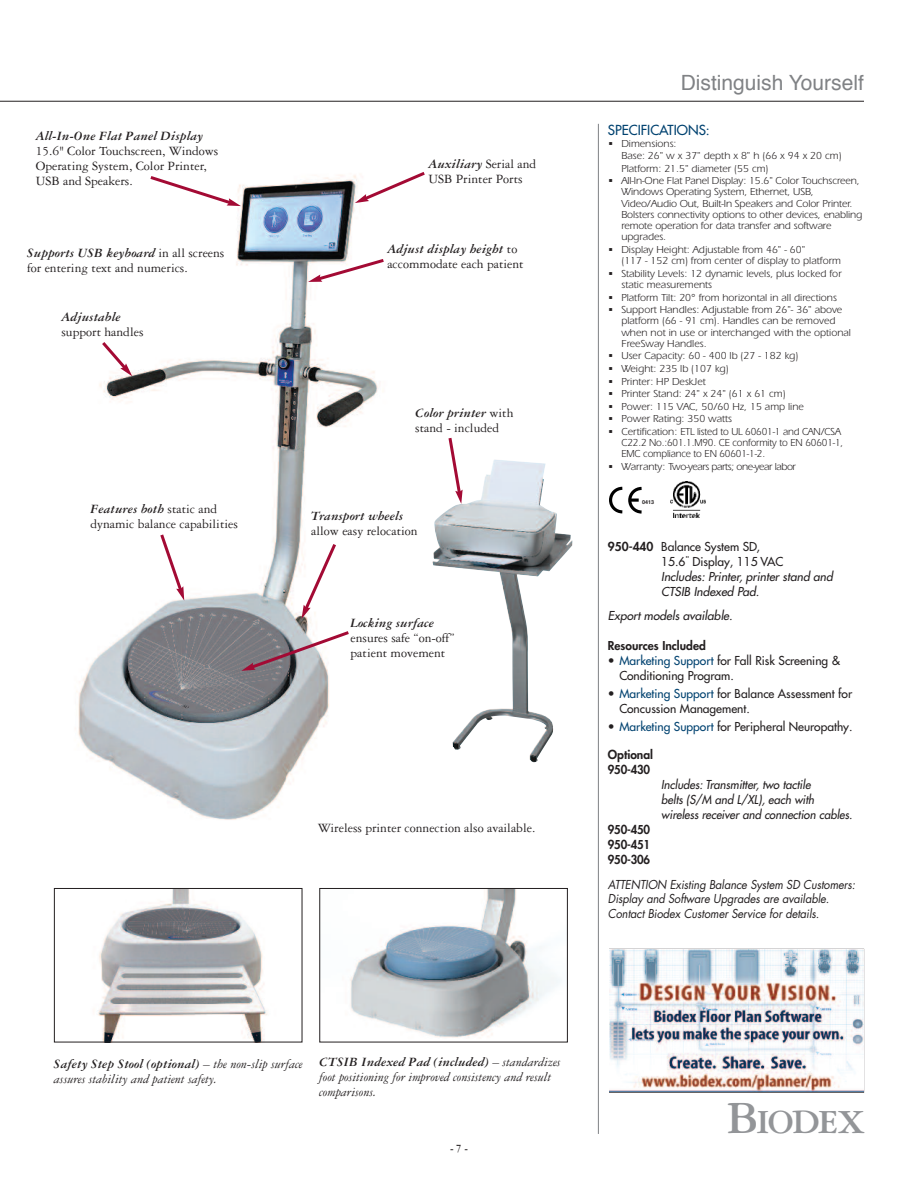
<style>
.page{position:relative;width:918px;height:1188px;background:#fff}
.page>*{position:absolute;margin:0;border:0;box-sizing:border-box;transform-origin:0 0}
.t1{font:700 36px "Garamond Three";letter-spacing:-.05em;color:#939598}
.t2{font:21px "Helvetica";color:#808285}
.t3{font:13.5px/15px "Garamond Three";color:#231f20}
.t4{font:italic 13.5px/15px "Garamond Three";color:#231f20}
.t5{font:italic 700 13.5px "Garamond Three";color:#231f20}
.t6{font:500 13.5px "Futura LT Pro";color:#004270}
.t7{font:500 12px/15px "Futura LT Pro";color:#231f20}
.t8{font:italic 12px/14.2px "Futura Std";letter-spacing:-.01em;color:#231f20;scale:.93 1}
.t9{font:italic 500 12px/15px "Futura LT Pro";color:#231f20}
.t10{font:italic 500 12px/15px "Futura LT Pro";color:#231f20;scale:.95 1}
.t11{font:800 12px/15px "Futura";color:#231f20}
.t12{font:800 12px/15px "Futura";color:#231f20;text-align:justify;scale:.95 1}
.t13{font:700 12px "Garamond Three";color:#231f20;scale:.9 1}
.t14{font:10.5px/11.2px "Itc Eras";color:#231f20}
.t15{font:10.5px "Itc Eras";letter-spacing:-.04em;color:#231f20}
.t16{font:700 5.4px "Helvetica";color:#231f20}
.s1{font-weight:700;font-style:italic}
.s2{font-family:"Futura";font-weight:800;font-style:normal}
.s3{font-style:normal}
.s4{font-family:"Itc Eras";font-weight:400;font-style:normal}
.s5{color:#004270}
.s6{font-weight:700}
.s7{font-size:48px}
</style>
<div class="page">
<img style="left:671px;top:481px;width:35px;height:37px">
<svg style="left:609px;top:486px;width:33px;height:28px"></svg>
<hr style="left:598px;top:124px;width:1px;height:1010px;background:#808285">
<hr style="left:0;top:101px;width:864px;height:1px;background:#231f20">
<img style="left:76px;top:175px;width:302px;height:645px">
<div style="left:62px;top:312px;width:92px;height:35px;background:#fff"></div>
<svg style="left:147px;top:175px;width:94px;height:31px"></svg>
<svg style="left:158px;top:531px;width:26px;height:70px"></svg>
<svg style="left:99px;top:342px;width:33px;height:34px"></svg>
<svg style="left:241px;top:629px;width:111px;height:42px"></svg>
<svg style="left:302px;top:541px;width:37px;height:78px"></svg>
<svg style="left:308px;top:257px;width:76px;height:26px"></svg>
<svg style="left:355px;top:172px;width:70px;height:31px"></svg>
<img style="left:350px;top:890px;width:211px;height:148px">
<div style="left:319px;top:888px;width:249px;height:154px;border:1px solid #231f20"></div>
<img style="left:97px;top:890px;width:171px;height:150px">
<div style="left:54px;top:888px;width:248px;height:154px;border:1px solid #231f20"></div>
<img style="left:610px;top:950px;width:253px;height:142px">
<svg style="left:448px;top:437px;width:7px;height:22px"></svg>
<img style="left:432px;top:459px;width:140px;height:303px">
<p class="t5" style="left:36px;top:131px;width:169px">All-In-One Flat Panel Display</p>
<p class="t3" style="left:36px;top:145px;width:184px">15.6" Color Touchscreen, Windows<br>Operating System, Color Printer,<br>USB and Speakers.</p>
<p class="t3" style="left:27px;top:247px;width:199px"><span class="s1">Supports USB keyboard</span> in all screens for entering text and numerics.</p>
<p class="t5" style="left:62px;top:312px;width:61px">Adjustable</p>
<p class="t3" style="left:62px;top:325px;width:84px">support handles</p>
<p class="t3" style="left:90px;top:503px;width:149px"><span class="s1">Features both</span> static and dynamic balance capabilities</p>
<p class="t3" style="left:428px;top:158px;width:109px"><span class="s1">Auxiliary</span> Serial and<br>USB Printer Ports</p>
<p class="t3" style="left:387px;top:242px;width:138px"><span class="s1">Adjust display height</span> to accommodate each patient</p>
<p class="t3" style="left:415px;top:406px;width:100px"><span class="s1">Color printer</span> with stand - included</p>
<p class="t5" style="left:311px;top:511px;width:94px">Transport wheels</p>
<p class="t3" style="left:311px;top:525px;width:108px">allow easy relocation</p>
<p class="t5" style="left:351px;top:618px;width:85px">Locking surface</p>
<p class="t3" style="left:351px;top:631px;width:106px">ensures safe “on-off” patient movement</p>
<p class="t3" style="left:318px;top:822px;width:219px">Wireless printer connection also available.</p>
<h2 class="t2" style="left:681px;top:74px;width:185px">Distinguish Yourself</h2>
<p class="t6" style="left:608px;top:120px;width:103px">SPECIFICATIONS:</p>
<p class="t14" style="left:621px;top:138px;width:222px;line-height:12.6px;text-indent:-13px">• Dimensions:<br>Base: 26" w x 37" depth x 8" h (66 x 94 x 20 cm)<br>Platform: 21.5" diameter (55 cm)</p>
<p class="t14" style="left:621px;top:176px;width:243px;text-indent:-14px">• All-In-One Flat Panel Display: 15.6" Color Touchscreen, Windows Operating System, Ethernet, USB, Video/Audio Out, Built-In Speakers and Color Printer.<br>Bolsters connectivity options to other devices, enabling remote operation for data transfer and software upgrades.</p>
<p class="t14" style="left:621px;top:245px;width:221px;text-indent:-14px">• Display Height: Adjustable from 46" - 60"<br>(117 - 152 cm) from center of display to platform</p>
<p class="t14" style="left:621px;top:269px;width:222px;text-indent:-13px">• Stability Levels: 12 dynamic levels, plus locked for static measurements</p>
<p class="t14" style="left:608px;top:293px;width:231px">• Platform Tilt: 20° from horizontal in all directions</p>
<p class="t14" style="left:621px;top:305px;width:231px;text-indent:-14px">• Support Handles: Adjustable from 26"- 36" above platform (66 - 91 cm). Handles can be removed when not in use or interchanged with the optional FreeSway Handles.</p>
<p class="t14" style="left:608px;top:351px;width:192px">• User Capacity: 60 - 400 lb (27 - 182 kg)</p>
<p class="t14" style="left:608px;top:364px;width:122px">• Weight: 235 lb (107 kg)</p>
<p class="t14" style="left:608px;top:377px;width:99px">• Printer: HP DeskJet</p>
<p class="t14" style="left:608px;top:389px;width:179px">• Printer Stand: 24" x 24" (61 x 61 cm)</p>
<p class="t14" style="left:608px;top:402px;width:198px">• Power: 115 VAC, 50/60 Hz, 15 amp line</p>
<p class="t14" style="left:608px;top:414px;width:126px">• Power Rating: 350 watts</p>
<p class="t14" style="left:621px;top:427px;width:223px;text-indent:-14px">• Certification: ETL listed to UL 60601-1 and CAN/CSA<br>C22.2 No.:601.1.M90. CE conformity to EN 60601-1,<br>EMC compliance to EN 60601-1-2.</p>
<p class="t15" style="left:608px;top:463px;width:190px">• Warranty: Two-years parts; one-year labor</p>
<p class="t16" style="left:642px;top:500px;width:14px">0413</p>
<p class="t9" style="left:661px;top:539px;width:173px;text-indent:-53px"><span class="s2">950-440</span> <span class="s3">Balance System SD,<br>15.6</span><span class="s4">"</span> <span class="s3">Display, 115 VAC<br></span>Includes: Printer, printer stand and<br>CTSIB Indexed Pad.</p>
<p class="t9" style="left:608px;top:608px;width:126px">Export models available.</p>
<p class="t11" style="left:608px;top:639px;width:99px">Resources Included</p>
<p class="t7" style="left:619px;top:652px;width:222px;text-indent:-11px">• <span class="s5">Marketing Support</span> for Fall Risk Screening &amp;<br>Conditioning Program.</p>
<p class="t7" style="left:619px;top:685px;width:234px;text-indent:-11px">• <span class="s5">Marketing Support</span> for Balance Assessment for<br>Concussion Management.</p>
<p class="t7" style="left:608px;top:718px;width:246px">• <span class="s5">Marketing Support</span> for Peripheral Neuropathy.</p>
<p class="t11" style="left:608px;top:748px;width:47px">Optional<br>950-430</p>
<p class="t10" style="left:661px;top:777px;width:203px">Includes: Transmitter, two tactile<br>belts (S/M and L/XL), each with wireless receiver and connection cables.</p>
<p class="t12" style="left:608px;top:823px;width:46px">950-450<br>950-451<br>950-306</p>
<p class="t8" style="left:608px;top:879px;width:267px">ATTENTION Existing Balance System SD Customers:<br>Display and Software Upgrades are available.<br>Contact Biodex Customer Service for details.</p>
<p class="t4" style="left:54px;top:1057px;width:250px"><span class="s6">Safety Step Stool (optional)</span> – the non-slip surface assures stability and patient safety.</p>
<p class="t4" style="left:319px;top:1056px;width:243px"><span class="s6">CTSIB Indexed Pad (included)</span> – standardizes foot positioning for improved consistency and result comparisons.</p>
<p class="t13" style="left:450px;top:1145px;width:21px">-7-</p>
<h1 class="t1" style="left:727px;top:1110px;width:140px"><span class="s7">B</span>IODEX</h1>
</div>
